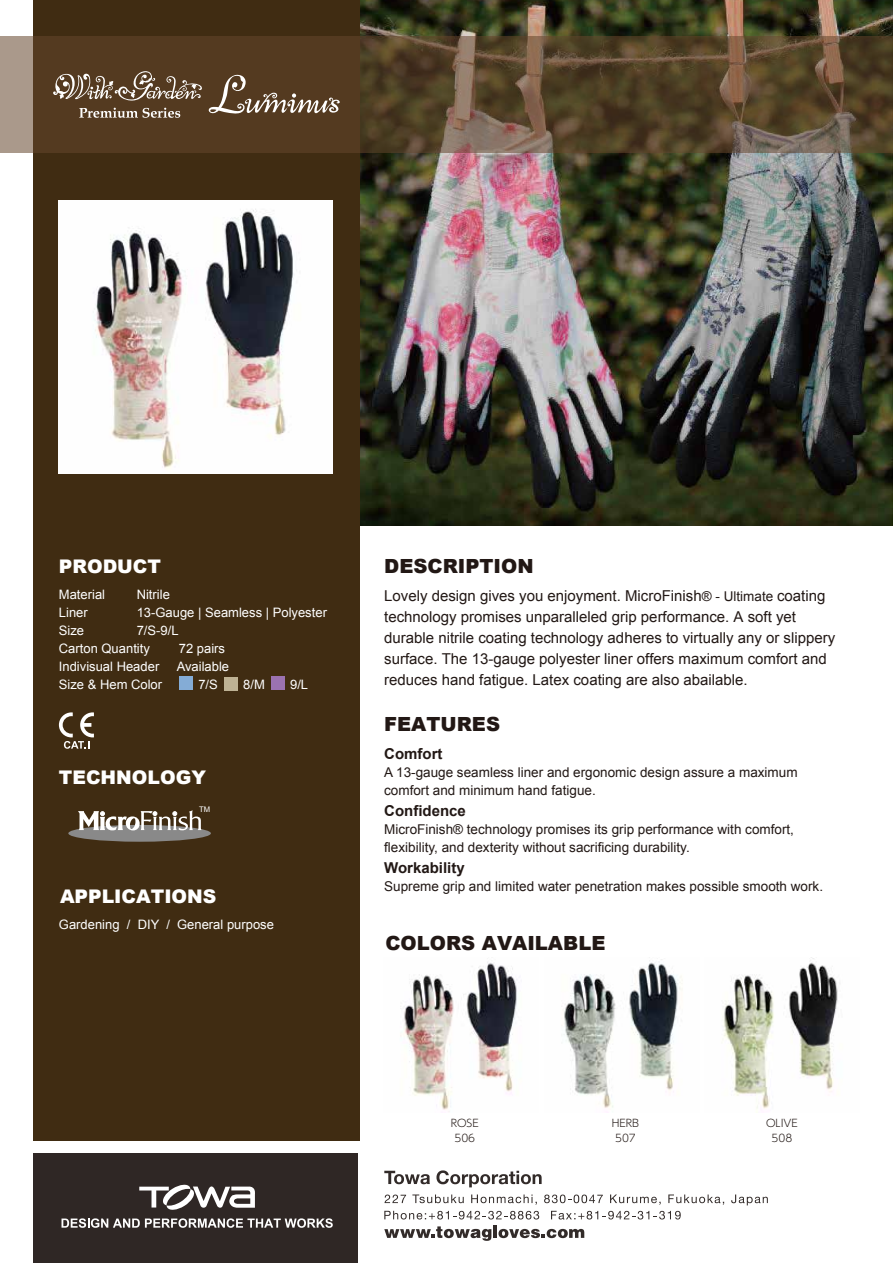
<style>
.page{position:relative;width:893px;height:1263px;background:#fff}
.page>*{position:absolute;margin:0;border:0;box-sizing:border-box;transform-origin:0 0}
.t1{font:900 19.5px "Arial";color:#221815}
.t2{font:900 18.75px "Arial";color:#fff}
.t3{font:15px/21px "Arial";color:#221815}
.t4{font:700 15px "Arial";color:#221815}
.t5{font:13.5px/18px "Arial";color:#221815}
.t6{font:13.05px/18px "Arial";color:#fff}
.t7{font:300 10.5px/15px "UD Shin Go Pr 6 N";color:#221815;text-align:center}
.t8{font:7.65px "Arial";color:#fff}
.s1{font-size:13.5px}
</style>
<div class="page">
<img style="left:359px;top:0;width:534px;height:526px">
<div style="left:33px;top:0;width:326px;height:1141px;background:#402c12"></div>
<div style="left:179px;top:676px;width:14px;height:14px;background:#84acd6"></div>
<div style="left:68px;top:825px;width:143px;height:17px;background:#898989;border-radius:50%"></div>
<svg style="left:78px;top:810px;width:123px;height:20px"></svg>
<div style="left:33px;top:1153px;width:325px;height:110px;background:#2f2725"></div>
<svg style="left:139px;top:1184px;width:116px;height:26px"></svg>
<svg style="left:384px;top:1171px;width:46px;height:13px"></svg>
<svg style="left:436px;top:1170px;width:106px;height:17px"></svg>
<svg style="left:384px;top:1226px;width:107px;height:15px"></svg>
<hr style="left:493px;top:1226px;width:4px;height:12px;background:#322b29">
<svg style="left:498px;top:1229px;width:86px;height:9px"></svg>
<svg style="left:384px;top:1194px;width:22px;height:9px"></svg>
<svg style="left:412px;top:1194px;width:52px;height:9px"></svg>
<svg style="left:471px;top:1194px;width:66px;height:11px"></svg>
<svg style="left:544px;top:1194px;width:59px;height:9px"></svg>
<svg style="left:610px;top:1194px;width:51px;height:11px"></svg>
<svg style="left:668px;top:1194px;width:56px;height:11px"></svg>
<svg style="left:731px;top:1194px;width:37px;height:11px"></svg>
<svg style="left:384px;top:1211px;width:155px;height:8px"></svg>
<svg style="left:551px;top:1211px;width:130px;height:8px"></svg>
<div style="left:224px;top:677px;width:14px;height:14px;background:#beb294"></div>
<svg style="left:0;top:36px;width:893px;height:117px"></svg>
<svg style="left:62px;top:1218px;width:271px;height:10px"></svg>
<div style="left:271px;top:676px;width:14px;height:14px;background:#9b72b0"></div>
<svg style="left:209px;top:75px;width:131px;height:40px"></svg>
<svg style="left:53px;top:71px;width:150px;height:30px"></svg>
<svg style="left:79px;top:108px;width:101px;height:10px"></svg>
<img style="left:400px;top:962px;width:117px;height:148px">
<img style="left:561px;top:959px;width:122px;height:153px">
<img style="left:723px;top:957px;width:115px;height:152px">
<img style="left:59px;top:200px;width:274px;height:274px">
<svg style="left:59px;top:712px;width:35px;height:37px"></svg>
<p class="t2" style="left:59px;top:552px;width:104px">PRODUCT</p>
<h1 class="t1" style="left:384px;top:552px;width:151px">DESCRIPTION</h1>
<p class="t6" style="left:137px;top:586px;width:192px">Nitrile<br>13-Gauge | Seamless | Polyester<br>7/S-9/L</p>
<p class="t6" style="left:59px;top:586px;width:93px">Material<br>Liner<br>Size<br>Carton Quantity</p>
<p class="t6" style="left:179px;top:640px;width:48px">72 pairs</p>
<p class="t6" style="left:59px;top:658px;width:102px">Indivisual Header</p>
<p class="t6" style="left:177px;top:658px;width:54px">Available</p>
<p class="t6" style="left:59px;top:676px;width:105px">Size &amp; Hem Color</p>
<p class="t6" style="left:198px;top:676px;width:21px">7/S</p>
<p class="t6" style="left:243px;top:676px;width:23px">8/M</p>
<p class="t6" style="left:290px;top:676px;width:20px">9/L</p>
<p class="t2" style="left:59px;top:763px;width:149px">TECHNOLOGY</p>
<p class="t8" style="left:199px;top:804px;width:13px">TM</p>
<p class="t2" style="left:60px;top:883px;width:158px">APPLICATIONS</p>
<p class="t6" style="left:59px;top:916px;width:217px">Gardening / DIY / General purpose</p>
<p class="t3" style="left:384px;top:585px;width:453px">Lovely design gives you enjoyment. MicroFinish<span class="s1">® - Ultimate</span> coating technology promises unparalleled grip performance. A soft yet durable nitrile coating technology adheres to virtually any or slippery surface. The 13-gauge polyester liner offers maximum comfort and reduces hand fatigue. Latex coating are also abailable.</p>
<h1 class="t1" style="left:384px;top:709px;width:117px">FEATURES</h1>
<p class="t4" style="left:384px;top:743px;width:60px">Comfort</p>
<p class="t5" style="left:384px;top:763px;width:415px">A 13-gauge seamless liner and ergonomic design assure a maximum comfort and minimum hand fatigue.</p>
<p class="t4" style="left:384px;top:800px;width:83px">Confidence</p>
<p class="t5" style="left:384px;top:820px;width:411px">MicroFinish® technology promises its grip performance with comfort, flexibility, and dexterity without sacrificing durability.</p>
<p class="t4" style="left:384px;top:857px;width:82px">Workability</p>
<p class="t5" style="left:384px;top:877px;width:440px">Supreme grip and limited water penetration makes possible smooth work.</p>
<h1 class="t1" style="left:385px;top:929px;width:221px">COLORS AVAILABLE</h1>
<p class="t7" style="left:451px;top:1115px;width:30px">ROSE<br>506</p>
<p class="t7" style="left:766px;top:1115px;width:33px">OLIVE<br>508</p>
<p class="t7" style="left:612px;top:1115px;width:29px">HERB<br>507</p>
</div>
